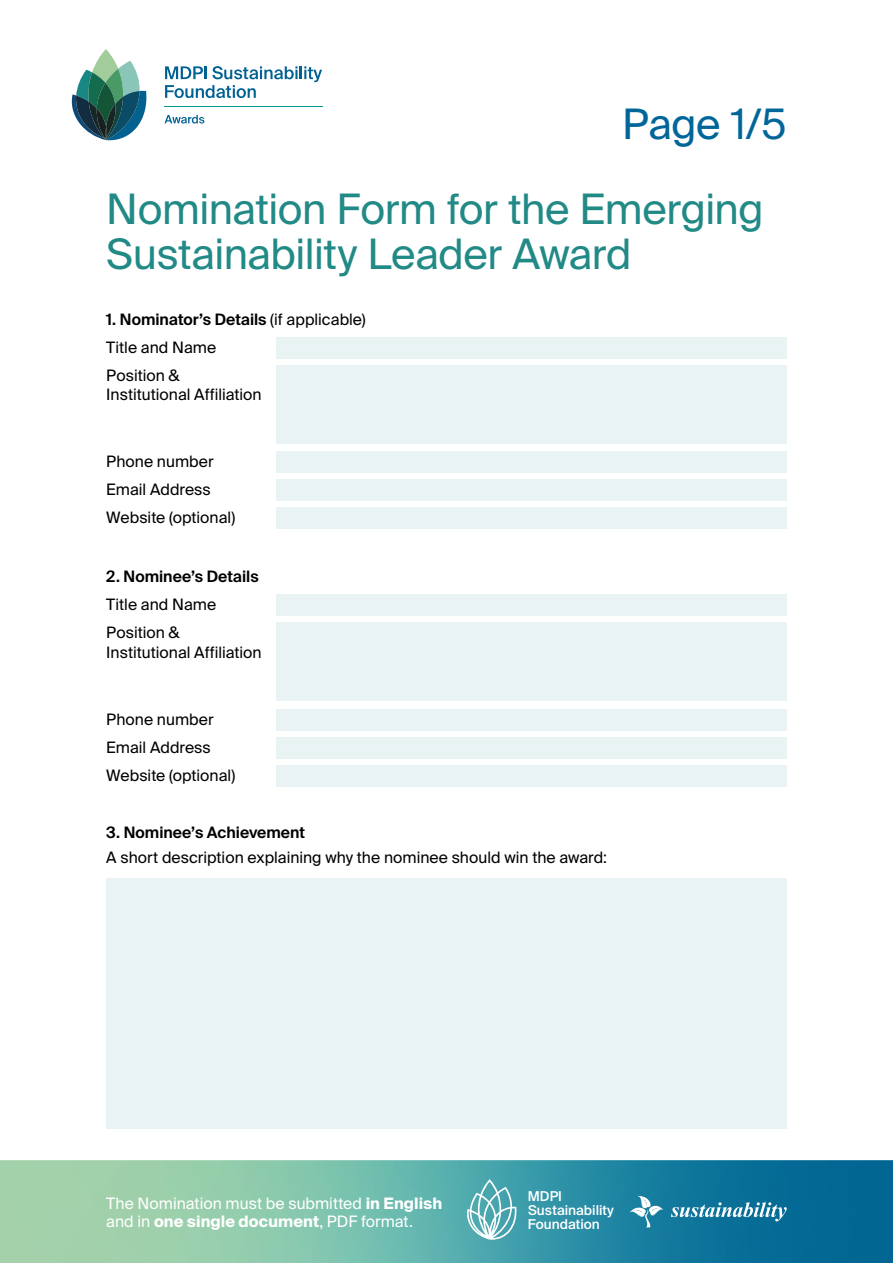
<style>
.page{position:relative;width:893px;height:1263px;background:#fff}
.page>*{position:absolute;margin:0;border:0;box-sizing:border-box;transform-origin:0 0}
.Heading_1_-_A4{font:42px/45px "Suisse Intl";letter-spacing:-.01em;color:#228a86}
.Heading_1_-_A4-2{font:42px "Suisse Intl";color:#069}
.Body{font:15.75px/19.5px "Suisse Intl";color:#000}
.Body-2{font:600 15.75px "Suisse Intl";color:#000}
.t1{font:15.75px/18px "Suisse Intl";color:#fff}
.t2{font:500 13.65px/14px "Suisse Intl";color:#fff}
.s1{font-weight:400}
.s2{font-weight:700}
</style>
<div class="page">
<svg style="left:71px;top:49px;width:76px;height:92px"></svg>
<svg style="left:165px;top:66px;width:157px;height:32px"></svg>
<svg style="left:164px;top:115px;width:40px;height:9px"></svg>
<hr style="left:164px;top:106px;width:159px;height:1px;background:#009790">
<img style="left:0;top:1160px;width:893px;height:103px">
<svg style="left:629px;top:1196px;width:35px;height:31px"></svg>
<svg style="left:671px;top:1202px;width:116px;height:19px;background:#4e98b4"></svg>
<svg style="left:466px;top:1179px;width:51px;height:61px;background:#76bbc1"></svg>
<div style="left:106px;top:879px;width:681px;height:250px;background:#e9f3f3"></div>
<div style="left:276px;top:337px;width:511px;height:21px;background:#e9f3f3"></div>
<div style="left:276px;top:452px;width:511px;height:21px;background:#e9f3f3"></div>
<div style="left:276px;top:480px;width:511px;height:21px;background:#e9f3f3"></div>
<div style="left:276px;top:508px;width:511px;height:21px;background:#e9f3f3"></div>
<div style="left:276px;top:365px;width:511px;height:78px;background:#e9f3f3"></div>
<div style="left:276px;top:595px;width:511px;height:21px;background:#e9f3f3"></div>
<div style="left:276px;top:709px;width:511px;height:21px;background:#e9f3f3"></div>
<div style="left:276px;top:737px;width:511px;height:21px;background:#e9f3f3"></div>
<div style="left:276px;top:765px;width:511px;height:21px;background:#e9f3f3"></div>
<div style="left:276px;top:623px;width:511px;height:78px;background:#e9f3f3"></div>
<p class="Heading_1_-_A4-2" style="left:622px;top:100px;width:166px">Page 1/5</p>
<p class="Heading_1_-_A4" style="left:106px;top:187px;width:659px">Nomination Form for the Emerging<br>Sustainability Leader Award</p>
<p class="Body-2" style="left:106px;top:310px;width:261px">1. Nominator’s Details <span class="s1">(if applicable)</span></p>
<p class="Body" style="left:106px;top:338px;width:112px">Title and Name</p>
<p class="Body" style="left:106px;top:366px;width:157px">Position &amp;<br>Institutional Affiliation</p>
<p class="Body" style="left:106px;top:452px;width:109px">Phone number</p>
<p class="Body" style="left:106px;top:480px;width:106px">Email Address</p>
<p class="Body" style="left:106px;top:508px;width:130px">Website (optional)</p>
<p class="Body-2" style="left:106px;top:567px;width:154px">2. Nominee’s Details</p>
<p class="Body" style="left:106px;top:595px;width:112px">Title and Name</p>
<p class="Body" style="left:106px;top:623px;width:157px">Position &amp;<br>Institutional Affiliation</p>
<p class="Body" style="left:106px;top:709px;width:109px">Phone number</p>
<p class="Body" style="left:106px;top:737px;width:106px">Email Address</p>
<p class="Body" style="left:106px;top:765px;width:130px">Website (optional)</p>
<p class="Body-2" style="left:106px;top:824px;width:200px">3. Nominee’s Achievement</p>
<p class="Body" style="left:106px;top:848px;width:502px">A short description explaining why the nominee should win the award:</p>
<p class="t1" style="left:106px;top:1194px;width:337px">The Nomination must be submitted <span class="s2">in English </span>and in <span class="s2">one single document</span>, PDF format.</p>
<p class="t2" style="left:528px;top:1189px;width:88px">MDPI<br>Sustainability<br>Foundation</p>
</div>
